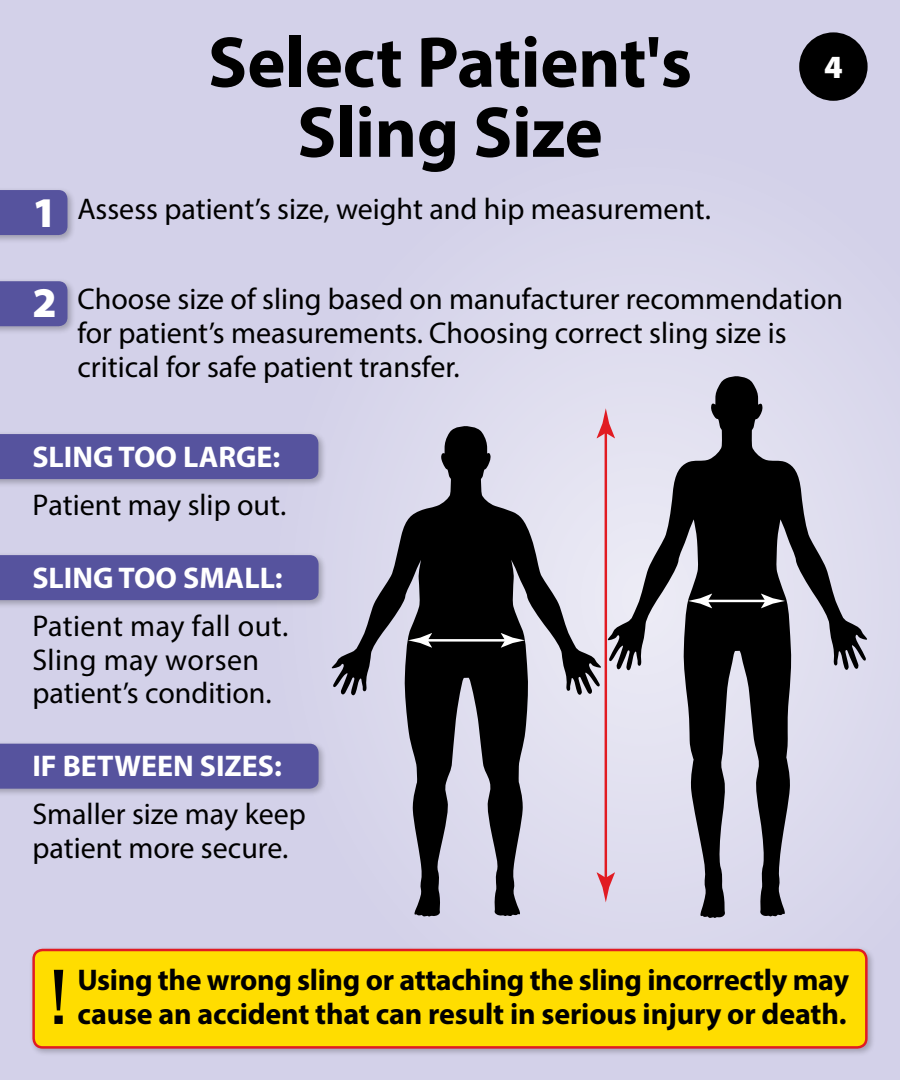
<style>
.page{position:relative;width:900px;height:1080px;background:#d3d1e9}
.page>*{position:absolute;margin:0;border:0;box-sizing:border-box;transform-origin:0 0}
.t1{font:81.25px "Franklin Gothic";color:#000}
.t2{font:700 72.5px/70px "Myriad Pro";letter-spacing:-.005em;color:#000;text-align:center}
.t3{font:900 32.5px "Myriad Pro";color:#fff}
.t4{font:30px/33.8px "Myriad Pro";color:#000}
.t5{font:700 30px "Myriad Pro";letter-spacing:-.01em;color:#000}
.t6{font:700 30px "Myriad Pro";color:#fff}
.s1{font-weight:900;font-size:42.5px;color:#fff}
</style>
<div class="page">
<div style="left:463px;top:317px;width:409px;height:555px;background:#dddcee"></div>
<div style="left:0;top:431px;width:327px;height:57px;background:#000;opacity:.25"></div>
<div style="left:0;top:434px;width:318px;height:45px;background:#56539e"></div>
<div style="left:0;top:552px;width:327px;height:57px;background:#000;opacity:.25"></div>
<div style="left:0;top:555px;width:319px;height:45px;background:#56539e"></div>
<div style="left:0;top:741px;width:327px;height:56px;background:#000;opacity:.25"></div>
<div style="left:0;top:744px;width:319px;height:45px;background:#56539e"></div>
<div style="left:0;top:187px;width:76px;height:57px;background:#000;opacity:.25"></div>
<div style="left:0;top:190px;width:68px;height:45px;background:#56539e"></div>
<div style="left:0;top:278px;width:76px;height:57px;background:#000;opacity:.25"></div>
<div style="left:0;top:281px;width:68px;height:45px;background:#56539e"></div>
<svg style="left:607px;top:376px;width:261px;height:542px;fill:#dddbee"></svg>
<svg style="left:331px;top:426px;width:271px;height:491px"></svg>
<hr style="left:424px;top:639px;width:85px;height:3px;background:#fff">
<svg style="left:408px;top:633px;width:24px;height:15px"></svg>
<svg style="left:501px;top:633px;width:24px;height:15px"></svg>
<hr style="left:704px;top:600px;width:65px;height:2px;background:#fff">
<svg style="left:688px;top:594px;width:24px;height:14px"></svg>
<svg style="left:761px;top:594px;width:24px;height:14px"></svg>
<hr style="left:605px;top:428px;width:2px;height:454px;background:#e11b22">
<svg style="left:597px;top:872px;width:18px;height:30px"></svg>
<svg style="left:597px;top:408px;width:18px;height:30px"></svg>
<div style="left:29px;top:946px;width:847px;height:111px;background:#000;opacity:.25"></div>
<div style="left:34px;top:950px;width:832px;height:97px;background:#fd0;border-radius:9px"></div>
<div style="left:32px;top:949px;width:836px;height:100px;border:2px solid #e11b22;border-radius:9px"></div>
<div style="left:799px;top:32px;width:69px;height:69px;background:#000;border-radius:50%"></div>
<h2 class="t2" style="left:208px;top:25px;width:486px">Select Patient's<br>Sling Size</h2>
<p class="t4" style="left:32px;top:192px;width:680px"><span class="s1">1</span> Assess patient’s size, weight and hip measurement.</p>
<p class="t3" style="left:824px;top:48px;width:20px">4</p>
<p class="t4" style="left:77px;top:282px;width:767px;text-indent:-45px"><span class="s1">2</span> Choose size of sling based on manufacturer recommendation for patient’s measurements. Choosing correct sling size is critical for safe patient transfer.</p>
<p class="t6" style="left:32px;top:437px;width:249px">SLING TOO LARGE:</p>
<p class="t4" style="left:32px;top:487px;width:255px">Patient may slip out.</p>
<p class="t6" style="left:32px;top:558px;width:252px">SLING TOO SMALL:</p>
<p class="t4" style="left:32px;top:609px;width:257px">Patient may fall out.<br>Sling may worsen patient’s condition.</p>
<p class="t6" style="left:32px;top:747px;width:251px">IF BETWEEN SIZES:</p>
<p class="t4" style="left:32px;top:797px;width:275px">Smaller size may keep patient more secure.</p>
<h1 class="t1" style="left:48px;top:946px;width:23px">!</h1>
<p class="t5" style="left:78px;top:960px;width:773px">Using the wrong sling or attaching the sling incorrectly may</p>
<p class="t5" style="left:78px;top:994px;width:770px">cause an accident that can result in serious injury or death.</p>
</div>
